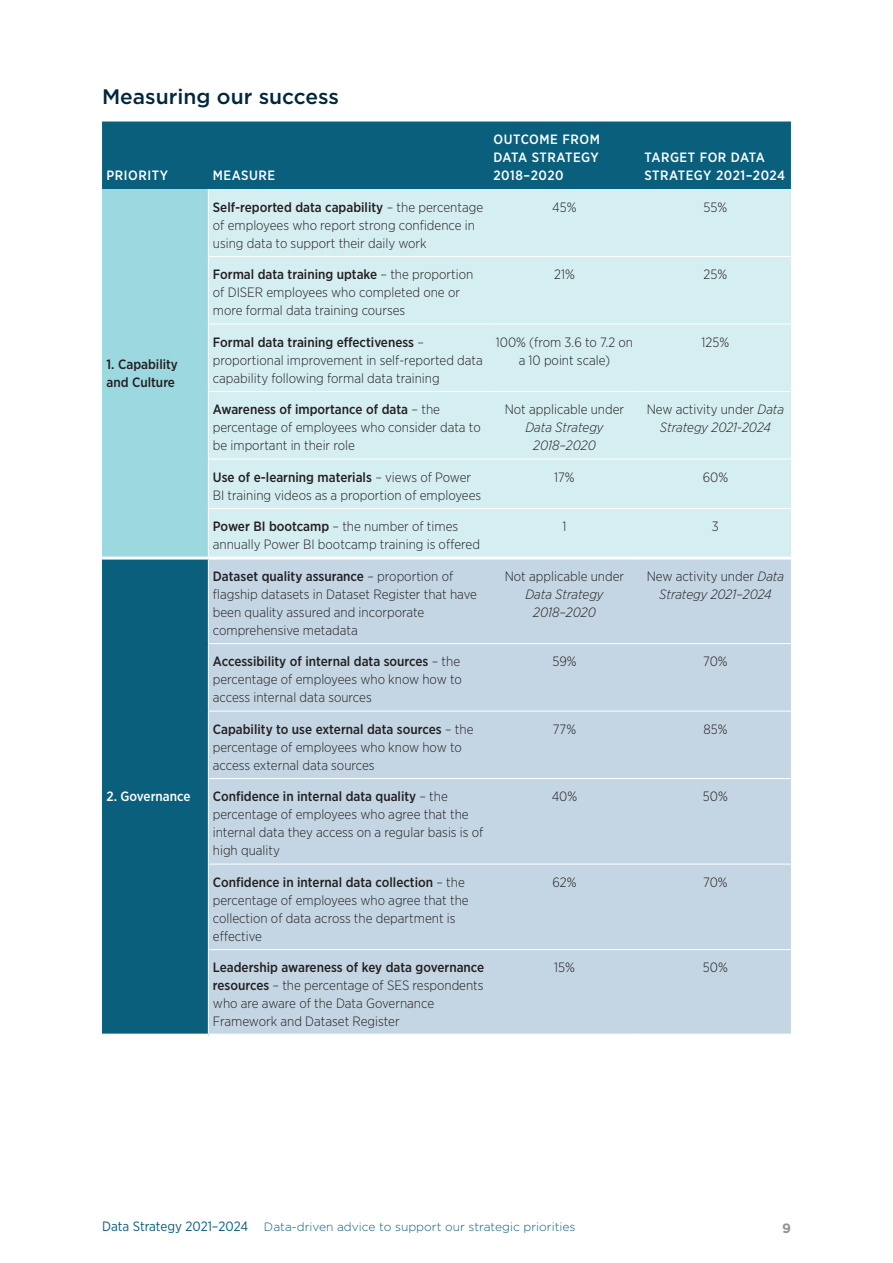
<style>
.page{position:relative;width:893px;height:1263px;background:#fff}
.page>*{position:absolute;margin:0;border:0;box-sizing:border-box;transform-origin:0 0}
.t1{font:500 21px "Gotham";color:#01273d}
.t2{font:300 13.5px/18px "Gotham Narrow";color:#231f20}
.t3{font:italic 300 13.5px/18px "Gotham Narrow";color:#231f20;text-align:center}
.t4{font:500 13.5px/18px "Gotham Narrow";letter-spacing:.04em;color:#fff;text-align:justify}
.t5{font:500 13.5px/18px "Gotham Narrow";color:#231f20}
.t6{font:500 13.5px "Gotham Narrow";color:#fff}
.t7{font:700 13.5px "Gotham";color:#939598}
.t8{font:300 12px "Gotham";color:#0a607c}
.s1{font-weight:500}
.s2{font-style:normal}
.s3{font-family:"Gotham Narrow";font-weight:400;font-size:13.5px}
</style>
<div class="page">
<div style="left:102px;top:122px;width:689px;height:67px;background:#0a607c"></div>
<div style="left:102px;top:189px;width:106px;height:369px;background:#9cd8df"></div>
<div style="left:209px;top:189px;width:582px;height:368px;background:#d5eef1"></div>
<div style="left:102px;top:558px;width:106px;height:477px;background:#0a607c"></div>
<div style="left:209px;top:560px;width:582px;height:474px;background:#c4d6e3"></div>
<hr style="left:102px;top:557px;width:106px;height:3px;background:#fff">
<hr style="left:102px;top:1034px;width:106px;height:3px;background:#fff">
<hr style="left:208px;top:256px;width:281px;height:1px;background:#fff">
<hr style="left:489px;top:256px;width:151px;height:1px;background:#fff">
<hr style="left:640px;top:256px;width:151px;height:1px;background:#fff">
<hr style="left:208px;top:324px;width:281px;height:1px;background:#fff">
<hr style="left:489px;top:324px;width:151px;height:1px;background:#fff">
<hr style="left:640px;top:324px;width:151px;height:1px;background:#fff">
<hr style="left:208px;top:391px;width:281px;height:1px;background:#fff">
<hr style="left:489px;top:391px;width:151px;height:1px;background:#fff">
<hr style="left:640px;top:391px;width:151px;height:1px;background:#fff">
<hr style="left:208px;top:459px;width:281px;height:1px;background:#fff">
<hr style="left:489px;top:459px;width:151px;height:1px;background:#fff">
<hr style="left:640px;top:459px;width:151px;height:1px;background:#fff">
<hr style="left:208px;top:508px;width:281px;height:1px;background:#fff">
<hr style="left:489px;top:508px;width:151px;height:1px;background:#fff">
<hr style="left:640px;top:508px;width:151px;height:1px;background:#fff">
<hr style="left:208px;top:643px;width:281px;height:1px;background:#fff">
<hr style="left:489px;top:643px;width:151px;height:1px;background:#fff">
<hr style="left:640px;top:643px;width:151px;height:1px;background:#fff">
<hr style="left:208px;top:711px;width:281px;height:1px;background:#fff">
<hr style="left:489px;top:711px;width:151px;height:1px;background:#fff">
<hr style="left:640px;top:711px;width:151px;height:1px;background:#fff">
<hr style="left:208px;top:778px;width:281px;height:1px;background:#fff">
<hr style="left:489px;top:778px;width:151px;height:1px;background:#fff">
<hr style="left:640px;top:778px;width:151px;height:1px;background:#fff">
<hr style="left:208px;top:864px;width:281px;height:1px;background:#fff">
<hr style="left:489px;top:864px;width:151px;height:1px;background:#fff">
<hr style="left:640px;top:864px;width:151px;height:1px;background:#fff">
<hr style="left:208px;top:949px;width:281px;height:1px;background:#fff">
<hr style="left:489px;top:949px;width:151px;height:1px;background:#fff">
<hr style="left:640px;top:949px;width:151px;height:1px;background:#fff">
<h2 class="t1" style="left:102px;top:82px;width:239px">Measuring our success</h2>
<p class="t4" style="left:107px;top:166px;width:63px">PRIORITY</p>
<p class="t4" style="left:213px;top:166px;width:64px">MEASURE</p>
<p class="t4" style="left:493px;top:130px;width:108px">OUTCOME FROM DATA STRATEGY 2018–2020</p>
<p class="t4" style="left:644px;top:148px;width:142px">TARGET FOR DATA<br>STRATEGY 2021–2024</p>
<p class="t5" style="left:107px;top:355px;width:73px">1. Capability and Culture</p>
<p class="t6" style="left:107px;top:788px;width:85px">2. Governance</p>
<p class="t2" style="left:213px;top:197px;width:272px"><span class="s1">Self-reported data capability</span> – the percentage of employees who report strong confidence in using data to support their daily work</p>
<p class="t2" style="left:552px;top:197px;width:26px">45%</p>
<p class="t2" style="left:704px;top:197px;width:25px">55%</p>
<p class="t2" style="left:213px;top:265px;width:262px"><span class="s1">Formal data training uptake</span> – the proportion of DISER employees who completed one or more formal data training courses</p>
<p class="t2" style="left:554px;top:265px;width:22px">21%</p>
<p class="t2" style="left:704px;top:265px;width:25px">25%</p>
<p class="t2" style="left:213px;top:332px;width:271px"><span class="s1">Formal data training effectiveness</span> – proportional improvement in self-reported data capability following formal data training</p>
<p class="t2" style="left:496px;top:332px;width:139px;text-align:center">100% (from 3.6 to 7.2 on a 10 point scale)</p>
<p class="t2" style="left:702px;top:332px;width:29px">125%</p>
<p class="t2" style="left:213px;top:400px;width:269px"><span class="s1">Awareness of importance of data</span> – the percentage of employees who consider data to be important in their role</p>
<p class="t3" style="left:505px;top:400px;width:121px"><span class="s2">Not applicable under<br></span>Data Strategy<br>2018–2020</p>
<p class="t3" style="left:647px;top:400px;width:139px"><span class="s2">New activity under</span> Data<br>Strategy 2021-2024</p>
<p class="t2" style="left:213px;top:467px;width:270px"><span class="s1">Use of e-learning materials</span> – views of Power<br>BI training videos as a proportion of employees</p>
<p class="t2" style="left:554px;top:467px;width:22px">17%</p>
<p class="t2" style="left:703px;top:467px;width:27px">60%</p>
<p class="t2" style="left:213px;top:517px;width:269px"><span class="s1">Power BI bootcamp</span> – the number of times annually Power BI bootcamp training is offered</p>
<p class="t2" style="left:562px;top:517px;width:5px">1</p>
<p class="t2" style="left:712px;top:517px;width:8px">3</p>
<p class="t2" style="left:213px;top:566px;width:266px"><span class="s1">Dataset quality assurance</span> – proportion of flagship datasets in Dataset Register that have been quality assured and incorporate comprehensive metadata</p>
<p class="t3" style="left:505px;top:566px;width:121px"><span class="s2">Not applicable under<br></span>Data Strategy<br>2018–2020</p>
<p class="t3" style="left:647px;top:566px;width:139px"><span class="s2">New activity under</span> Data<br>Strategy 2021–2024</p>
<p class="t2" style="left:213px;top:652px;width:250px"><span class="s1">Accessibility of internal data sources</span> – the percentage of employees who know how to access internal data sources</p>
<p class="t2" style="left:552px;top:652px;width:26px">59%</p>
<p class="t2" style="left:703px;top:652px;width:26px">70%</p>
<p class="t2" style="left:213px;top:719px;width:262px"><span class="s1">Capability to use external data sources</span> – the percentage of employees who know how to access external data sources</p>
<p class="t2" style="left:553px;top:719px;width:25px">77%</p>
<p class="t2" style="left:703px;top:719px;width:26px">85%</p>
<p class="t2" style="left:213px;top:787px;width:272px"><span class="s1">Confidence in internal data quality</span> – the percentage of employees who agree that the internal data they access on a regular basis is of high quality</p>
<p class="t2" style="left:552px;top:787px;width:27px">40%</p>
<p class="t2" style="left:703px;top:787px;width:27px">50%</p>
<p class="t2" style="left:213px;top:872px;width:257px"><span class="s1">Confidence in internal data collection</span> – the percentage of employees who agree that the collection of data across the department is effective</p>
<p class="t2" style="left:552px;top:872px;width:26px">62%</p>
<p class="t2" style="left:703px;top:872px;width:26px">70%</p>
<p class="t2" style="left:213px;top:958px;width:273px"><span class="s1">Leadership awareness of key data governance resources</span> – the percentage of SES respondents who are aware of the Data Governance Framework and Dataset Register</p>
<p class="t2" style="left:554px;top:958px;width:22px">15%</p>
<p class="t2" style="left:703px;top:958px;width:27px">50%</p>
<p class="t8" style="left:102px;top:1219px;width:475px"><span class="s3">Data Strategy 2021–2024</span> Data-driven advice to support our strategic priorities</p>
<p class="t7" style="left:782px;top:1219px;width:10px">9</p>
</div>
